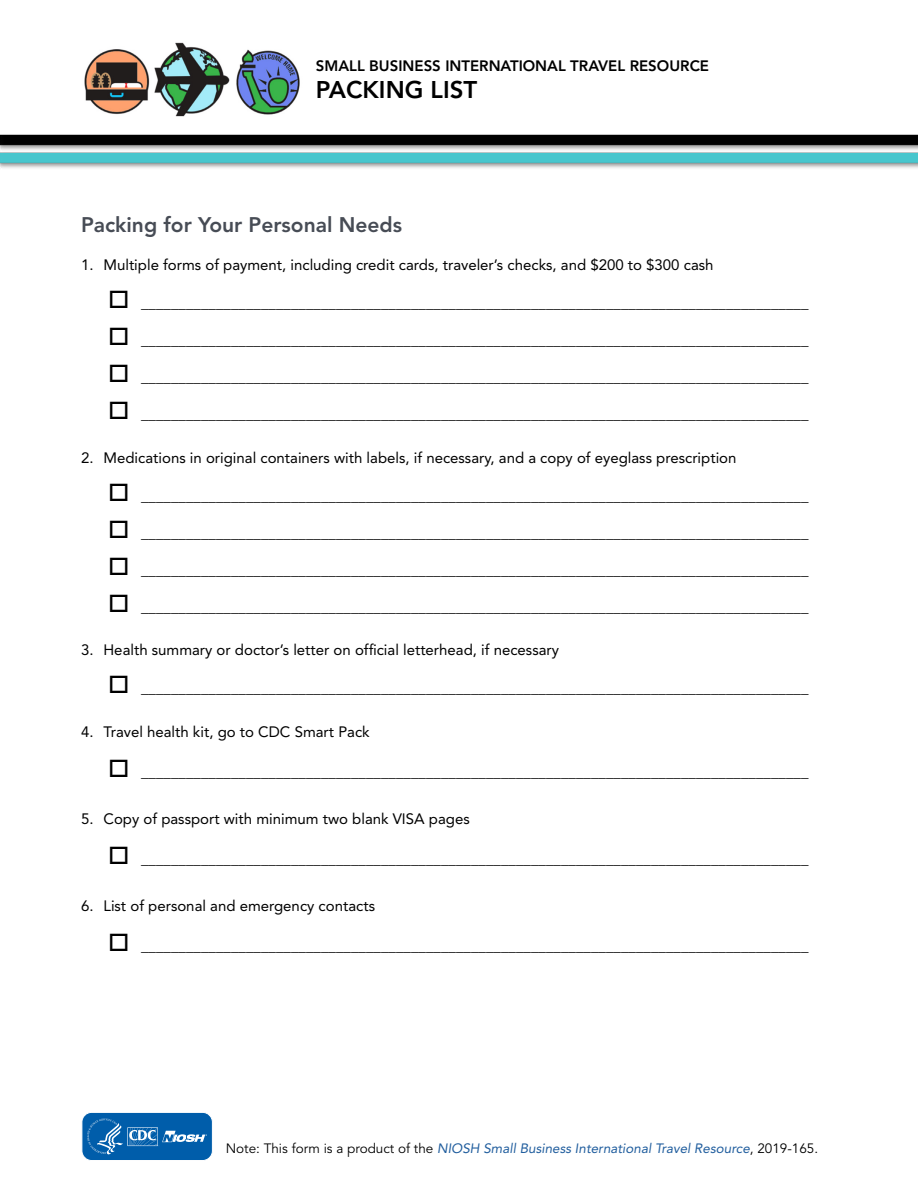
<style>
.page{position:relative;width:918px;height:1188px;background:#fff}
.page>*{position:absolute;margin:0;border:0;box-sizing:border-box;transform-origin:0 0}
.t1{font:800 24px "Avenir";color:#000}
.H2-1{font:800 21px "Avenir";color:#474c55}
.t2{font:15px "Avenir";color:#000}
.t3{font:800 15px "Avenir";color:#000}
.t4{font:italic 13.5px "Avenir";color:#215e9e}
.s1{font-style:normal;color:#000}
</style>
<div class="page">
<img style="left:0;top:134px;width:918px;height:34px">
<img style="left:84px;top:42px;width:216px;height:74px">
<svg style="left:81px;top:1112px;width:132px;height:49px;background:#2a77b7"></svg>
<p class="t3" style="left:316px;top:57px;width:395px">SMALL BUSINESS INTERNATIONAL TRAVEL RESOURCE</p>
<h1 class="t1" style="left:316px;top:75px;width:163px">PACKING LIST</h1>
<h2 class="H2-1" style="left:81px;top:212px;width:323px">Packing for Your Personal Needs</h2>
<p class="t2" style="left:81px;top:256px;width:634px">1. Multiple forms of payment, including credit cards, traveler’s checks, and $200 to $300 cash</p>
<p class="t2" style="left:141px;top:294px;width:669px">_________________________________________________________________________________________</p>
<p class="t2" style="left:141px;top:331px;width:669px">_________________________________________________________________________________________</p>
<p class="t2" style="left:141px;top:368px;width:669px">_________________________________________________________________________________________</p>
<p class="t2" style="left:141px;top:405px;width:669px">_________________________________________________________________________________________</p>
<p class="t2" style="left:81px;top:449px;width:657px">2. Medications in original containers with labels, if necessary, and a copy of eyeglass prescription</p>
<p class="t2" style="left:141px;top:487px;width:669px">_________________________________________________________________________________________</p>
<p class="t2" style="left:141px;top:524px;width:669px">_________________________________________________________________________________________</p>
<p class="t2" style="left:141px;top:561px;width:669px">_________________________________________________________________________________________</p>
<p class="t2" style="left:141px;top:598px;width:669px">_________________________________________________________________________________________</p>
<p class="t2" style="left:81px;top:641px;width:480px">3. Health summary or doctor’s letter on official letterhead, if necessary</p>
<p class="t2" style="left:141px;top:680px;width:669px">_________________________________________________________________________________________</p>
<p class="t2" style="left:81px;top:723px;width:290px">4. Travel health kit, go to CDC Smart Pack</p>
<p class="t2" style="left:141px;top:763px;width:669px">_________________________________________________________________________________________</p>
<p class="t2" style="left:81px;top:810px;width:390px">5. Copy of passport with minimum two blank VISA pages</p>
<p class="t2" style="left:141px;top:850px;width:669px">_________________________________________________________________________________________</p>
<p class="t2" style="left:81px;top:897px;width:296px">6. List of personal and emergency contacts</p>
<p class="t2" style="left:141px;top:937px;width:669px">_________________________________________________________________________________________</p>
<p class="t4" style="left:226px;top:1141px;width:594px"><span class="s1">Note: This form is a product of the</span> NIOSH Small Business International Travel Resource<span class="s1">, 2019-165.</span></p>
</div>
